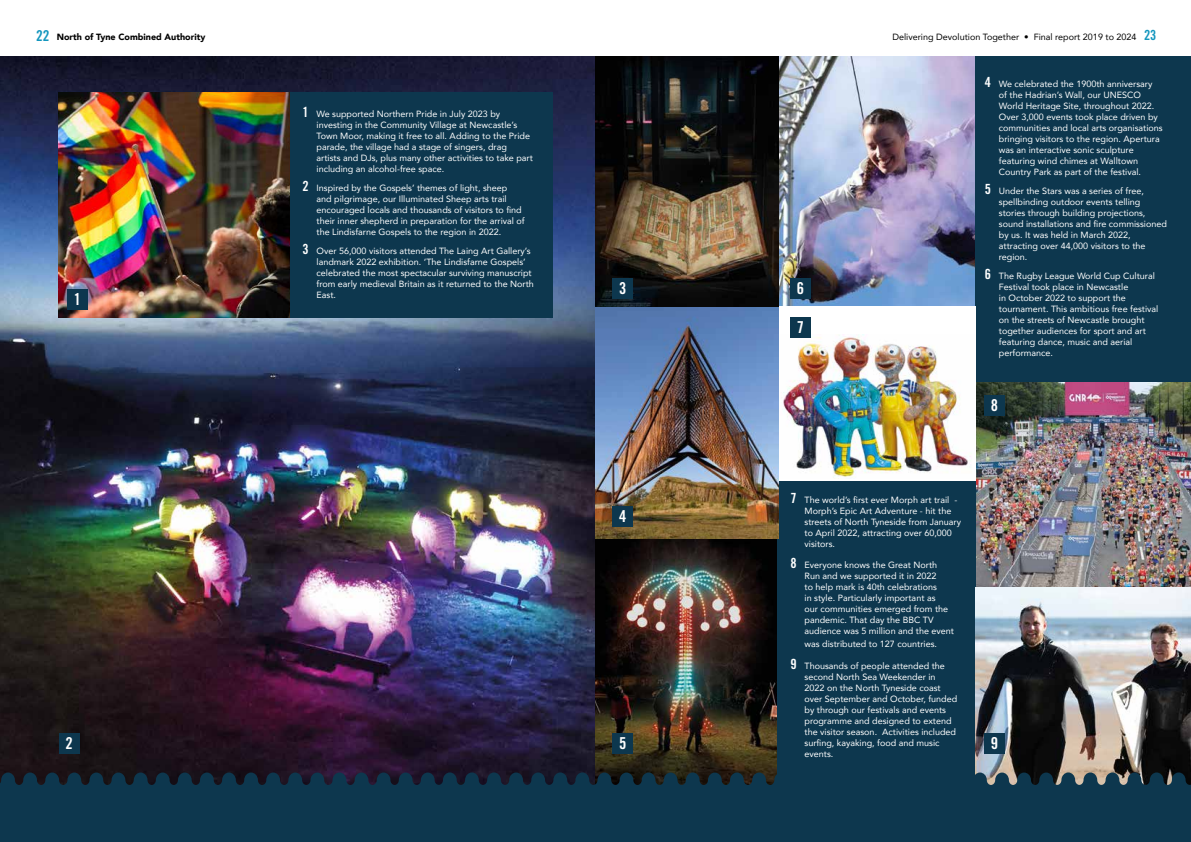
<style>
.page{position:relative;width:1191px;height:842px;background:#fff}
.page>*{position:absolute;margin:0;border:0;box-sizing:border-box;transform-origin:0 0}
.t1{font:16.4px "Trade Gothic LT Std Bd Cn 20";color:#fff}
.t2{font:9px/11px "Avenir";color:#fff}
.t3{font:9px "Avenir";color:#000}
.t4{font:900 9px "Avenir";color:#000}
.s1{font-family:"Trade Gothic LT Std Bd Cn 20";font-weight:400;font-size:15px;color:#1396be}
.s2{font-family:"Trade Gothic LT Std Bd Cn 20";font-size:14px;color:#1396be}
.s3{font-family:"Trade Gothic LT Std Bd Cn 20";font-size:14px}
</style>
<div class="page">
<img style="left:0;top:57px;width:595px;height:715px">
<img style="left:595px;top:538px;width:182px;height:234px">
<img style="left:59px;top:92px;width:231px;height:225px">
<img style="left:778px;top:57px;width:197px;height:249px">
<div style="left:975px;top:57px;width:216px;height:330px;background:#0d374e"></div>
<img style="left:975px;top:383px;width:216px;height:389px">
<img style="left:778px;top:335px;width:193px;height:143px">
<div style="left:777px;top:481px;width:198px;height:336px;background:#0d374e"></div>
<img style="left:595px;top:57px;width:183px;height:481px">
<div style="left:612px;top:507px;width:21px;height:20px;background:#0d374e"></div>
<div style="left:984px;top:395px;width:20px;height:21px;background:#0d374e"></div>
<div style="left:790px;top:317px;width:21px;height:21px;background:#0d374e"></div>
<div style="left:612px;top:733px;width:21px;height:21px;background:#0d374e"></div>
<div style="left:984px;top:733px;width:20px;height:21px;background:#0d374e"></div>
<div style="left:59px;top:733px;width:20px;height:21px;background:#0d374e"></div>
<div style="left:290px;top:92px;width:263px;height:225px;background:#0d374e"></div>
<div style="left:67px;top:289px;width:21px;height:21px;background:#0d374e"></div>
<svg style="left:0;top:772px;width:1191px;height:70px;fill:#0d374e"></svg>
<div style="left:612px;top:278px;width:21px;height:20px;background:#0d374e"></div>
<div style="left:790px;top:278px;width:21px;height:20px;background:#0d374e"></div>
<p class="t4" style="left:36px;top:30px;width:171px"><span class="s1">22</span> North of Tyne Combined Authority</p>
<p class="t3" style="left:892px;top:30px;width:265px">Delivering Devolution Together • Final report 2019 to 2024 <span class="s2">23</span></p>
<h1 class="t1" style="left:74px;top:289px;width:9px">1</h1>
<p class="t2" style="left:316px;top:108px;width:218px;text-indent:-14px"><span class="s3">1</span> We supported Northern Pride in July 2023 by investing in the Community Village at Newcastle’s Town Moor, making it free to all. Adding to the Pride parade, the village had a stage of singers, drag artists and DJs, plus many other activities to take part including an alcohol-free space.</p>
<p class="t2" style="left:316px;top:182px;width:210px;text-indent:-14px"><span class="s3">2</span> Inspired by the Gospels’ themes of light, sheep and pilgrimage, our Illuminated Sheep arts trail encouraged locals and thousands of visitors to find their inner shepherd in preparation for the arrival of the Lindisfarne Gospels to the region in 2022.</p>
<p class="t2" style="left:316px;top:245px;width:219px;text-indent:-14px"><span class="s3">3</span> Over 56,000 visitors attended The Laing Art Gallery’s landmark 2022 exhibition. ‘The Lindisfarne Gospels’ celebrated the most spectacular surviving manuscript from early medieval Britain as it returned to the North East.</p>
<h1 class="t1" style="left:619px;top:278px;width:9px">3</h1>
<h1 class="t1" style="left:797px;top:278px;width:9px">6</h1>
<h1 class="t1" style="left:797px;top:317px;width:9px">7</h1>
<p class="t2" style="left:999px;top:78px;width:165px;text-indent:-14px"><span class="s3">4</span> We celebrated the 1900th anniversary of the Hadrian’s Wall, our UNESCO World Heritage Site, throughout 2022.<br>Over 3,000 events took place driven by communities and local arts organisations bringing visitors to the region. Apertura was an interactive sonic sculpture featuring wind chimes at Walltown Country Park as part of the festival.</p>
<p class="t2" style="left:999px;top:185px;width:169px;text-indent:-14px"><span class="s3">5</span> Under the Stars was a series of free, spellbinding outdoor events telling stories through building projections, sound installations and fire commissioned by us. It was held in March 2022, attracting over 44,000 visitors to the region.</p>
<p class="t2" style="left:999px;top:270px;width:161px;text-indent:-14px"><span class="s3">6</span> The Rugby League World Cup Cultural<br>Festival took place in Newcastle<br>in October 2022 to support the tournament. This ambitious free festival on the streets of Newcastle brought together audiences for sport and art featuring dance, music and aerial performance.</p>
<h1 class="t1" style="left:991px;top:395px;width:9px">8</h1>
<p class="t2" style="left:804px;top:494px;width:158px;text-indent:-14px"><span class="s3">7</span> The world’s first ever Morph art trail -<br>Morph’s Epic Art Adventure - hit the streets of North Tyneside from January to April 2022, attracting over 60,000 visitors.</p>
<p class="t2" style="left:804px;top:559px;width:151px;text-indent:-14px"><span class="s3">8</span> Everyone knows the Great North<br>Run and we supported it in 2022<br>to help mark is 40th celebrations<br>in style. Particularly important as<br>our communities emerged from the pandemic. That day the BBC TV audience was 5 million and the event</p>
<p class="t2" style="left:804px;top:638px;width:134px">was distributed to 127 countries.</p>
<p class="t2" style="left:804px;top:660px;width:154px;text-indent:-14px"><span class="s3">9</span> Thousands of people attended the second North Sea Weekender in<br>2022 on the North Tyneside coast over September and October, funded by through our festivals and events programme and designed to extend the visitor season. Activities included surfing, kayaking, food and music events.</p>
<h1 class="t1" style="left:619px;top:506px;width:9px">4</h1>
<h1 class="t1" style="left:66px;top:733px;width:9px">2</h1>
<h1 class="t1" style="left:619px;top:733px;width:9px">5</h1>
<h1 class="t1" style="left:991px;top:733px;width:9px">9</h1>
</div>
